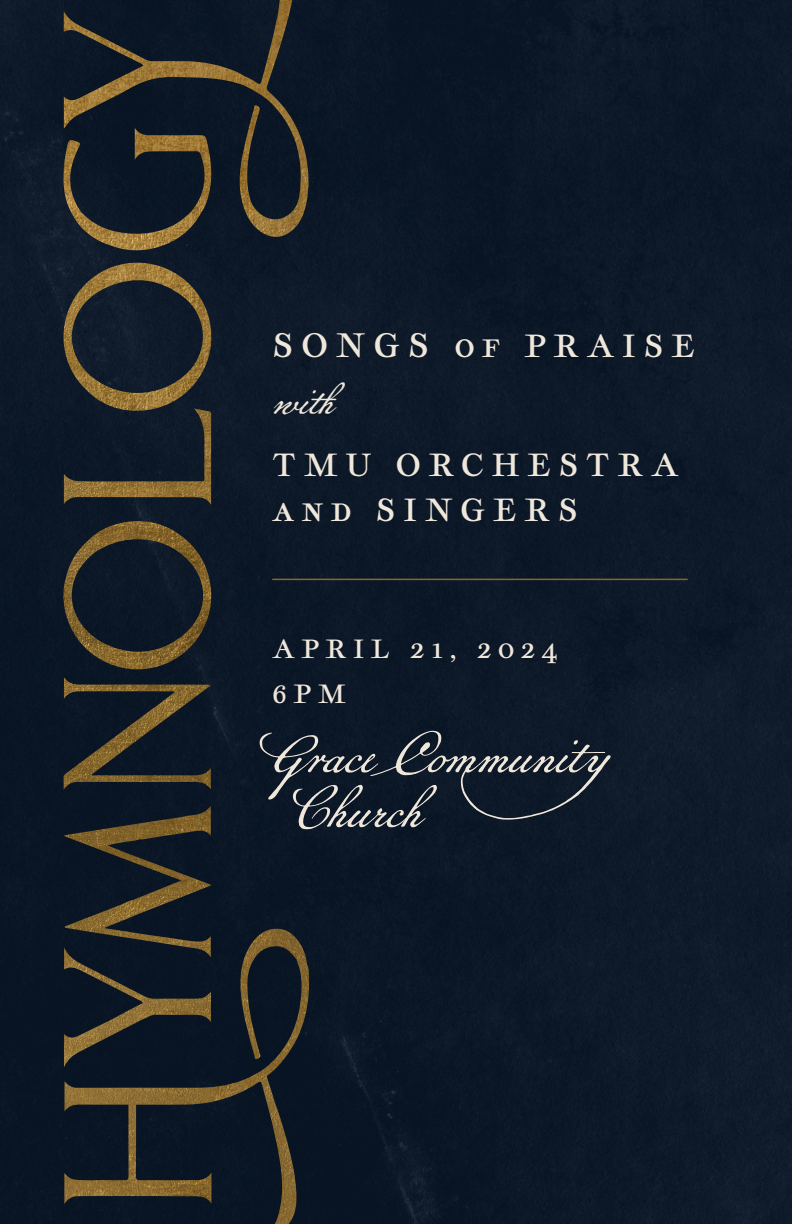
<style>
.page{position:relative;width:792px;height:1224px;background:#0c1827}
.page>*{position:absolute;margin:0;border:0;box-sizing:border-box;transform-origin:0 0}
.t1{font:61.4px "Geographica Script";color:#f0e7db}
.t2{font:45.6px "Geographica Script DEMO";color:#f0e7db}
.t3{font:33.6px/44.8px "Geographica";letter-spacing:.24em;color:#f0e7db}
.t4{font:27.8px "Geographica";letter-spacing:.225em;color:#f0e7db}
.s1{font-size:35.6px}
</style>
<div class="page">
<img style="left:63px;top:521px;width:150px;height:151px">
<img style="left:61px;top:263px;width:152px;height:150px">
<img style="left:64px;top:408px;width:148px;height:97px">
<img style="left:64px;top:677px;width:147px;height:113px">
<img style="left:63px;top:128px;width:150px;height:124px">
<img style="left:64px;top:929px;width:247px;height:295px">
<img style="left:64px;top:0;width:246px;height:239px">
<img style="left:64px;top:806px;width:148px;height:151px">
<img style="left:64px;top:947px;width:147px;height:120px">
<hr style="left:272px;top:579px;width:416px;height:1px;background:#89672a">
<p class="t3" style="left:273px;top:323px;width:423px"><span class="s1">SONGS</span> of PRAISE</p>
<p class="t2" style="left:272px;top:371px;width:63px">with</p>
<p class="t3" style="left:272px;top:442px;width:408px">TMU ORCHESTRA and SINGERS</p>
<p class="t4" style="left:273px;top:632px;width:287px">APRIL 21, 2024</p>
<p class="t4" style="left:272px;top:677px;width:75px">6PM</p>
<p class="t1" style="left:272px;top:714px;width:462px">Grace Community</p>
<p class="t1" style="left:291px;top:769px;width:133px">Church</p>
</div>
